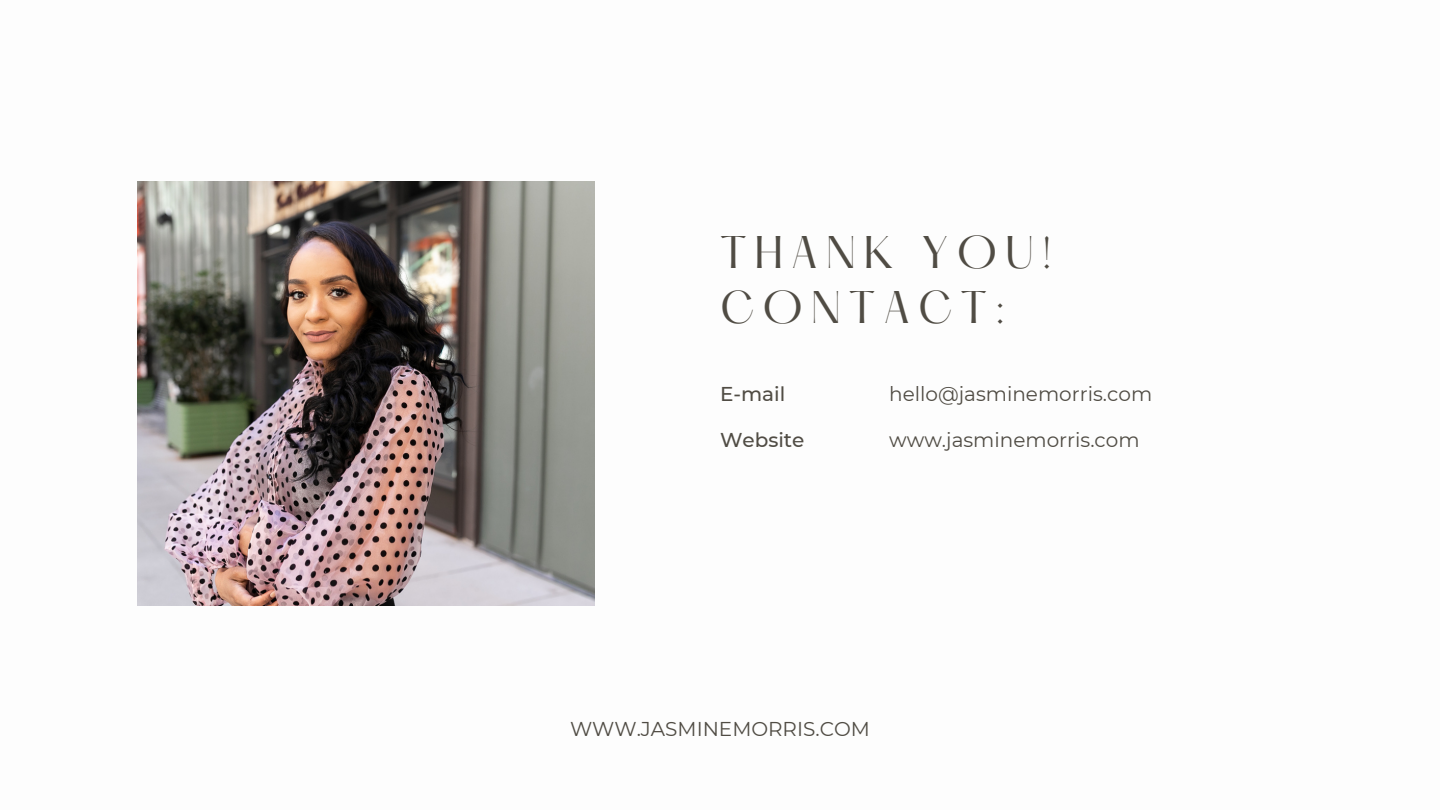
<style>
.page{position:relative;width:1440px;height:810px;background:#fff}
.page>*{position:absolute;margin:0;border:0;box-sizing:border-box;transform-origin:0 0}
.t1{font:40px "Hatton";letter-spacing:.2em;color:#504c44}
.t2{font:20px "Montserrat";color:#504c44}
.t3{font:500 20px "Montserrat";color:#504c44}
</style>
<div class="page">
<img style="left:137px;top:181px;width:458px;height:425px">
<p class="t1" style="left:720px;top:233px;width:333px">THANK YOU!</p>
<p class="t1" style="left:720px;top:289px;width:287px">CONTACT:</p>
<p class="t3" style="left:720px;top:381px;width:67px">E-mail</p>
<p class="t2" style="left:889px;top:381px;width:264px">hello@jasminemorris.com</p>
<p class="t3" style="left:720px;top:428px;width:86px">Website</p>
<p class="t2" style="left:889px;top:428px;width:252px">www.jasminemorris.com</p>
<p class="t2" style="left:570px;top:717px;width:301px">WWW.JASMINEMORRIS.COM</p>
</div>
